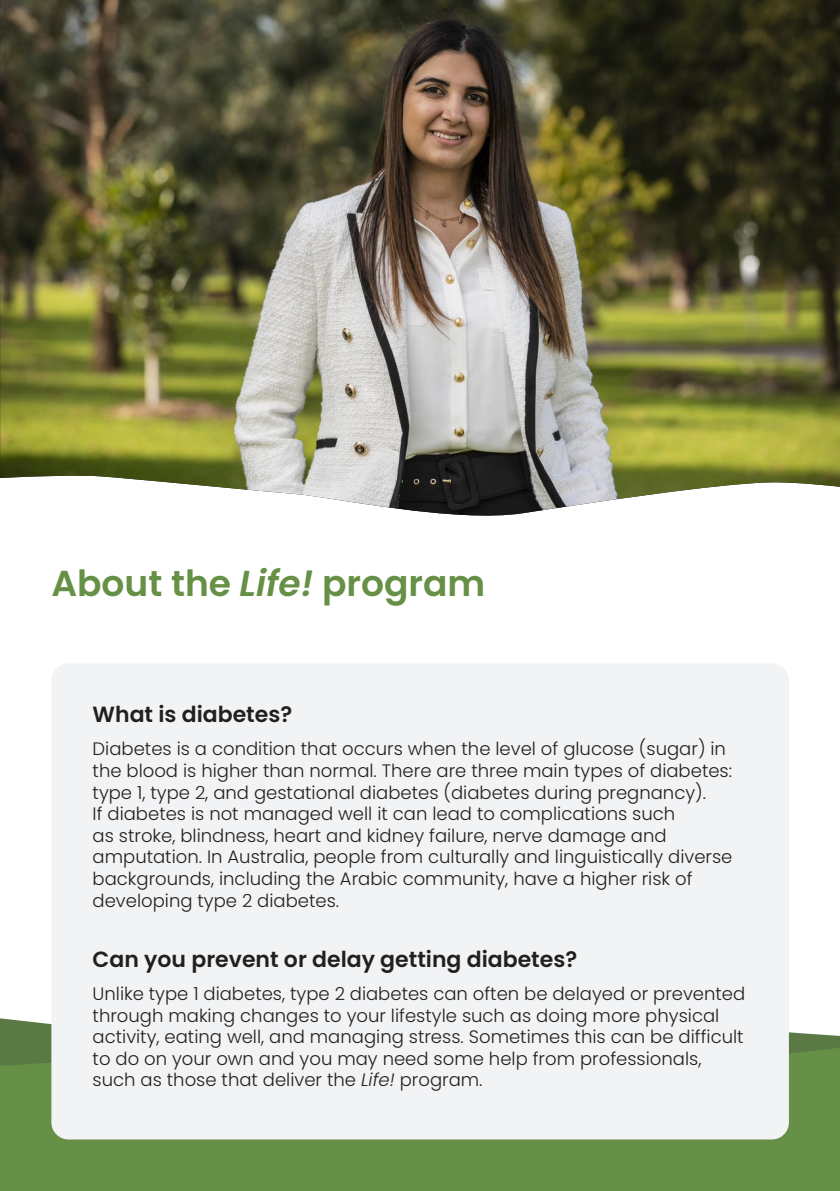
<style>
.page{position:relative;width:840px;height:1191px;background:#fff}
.page>*{position:absolute;margin:0;border:0;box-sizing:border-box;transform-origin:0 0}
.t1{font:600 36px "Poppins";color:#669046}
.t2{font:600 22px "Poppins";color:#231f20}
.t3{font:300 18px/21.6px "Poppins";color:#231f20}
.s1{font-style:italic}
</style>
<div class="page">
<img style="left:0;top:0;width:839px;height:516px">
<div style="left:0;top:1031px;width:839px;height:160px;background:#669046"></div>
<div style="left:51px;top:663px;width:737px;height:476px;background:#f2f3f4;border-radius:17px"></div>
<h1 class="t1" style="left:51px;top:562px;width:435px">About the <span class="s1">Life!</span> program</h1>
<p class="t2" style="left:92px;top:702px;width:201px">What is diabetes?</p>
<p class="t3" style="left:92px;top:738px;width:641px">Diabetes is a condition that occurs when the level of glucose (sugar) in the blood is higher than normal. There are three main types of diabetes: type 1, type 2, and gestational diabetes (diabetes during pregnancy).<br>If diabetes is not managed well it can lead to complications such<br>as stroke, blindness, heart and kidney failure, nerve damage and amputation. In Australia, people from culturally and linguistically diverse backgrounds, including the Arabic community, have a higher risk of developing type 2 diabetes.</p>
<p class="t2" style="left:92px;top:946px;width:486px">Can you prevent or delay getting diabetes?</p>
<p class="t3" style="left:92px;top:983px;width:654px">Unlike type 1 diabetes, type 2 diabetes can often be delayed or prevented through making changes to your lifestyle such as doing more physical activity, eating well, and managing stress. Sometimes this can be difficult to do on your own and you may need some help from professionals, such as those that deliver the <span class="s1">Life!</span> program.</p>
</div>
